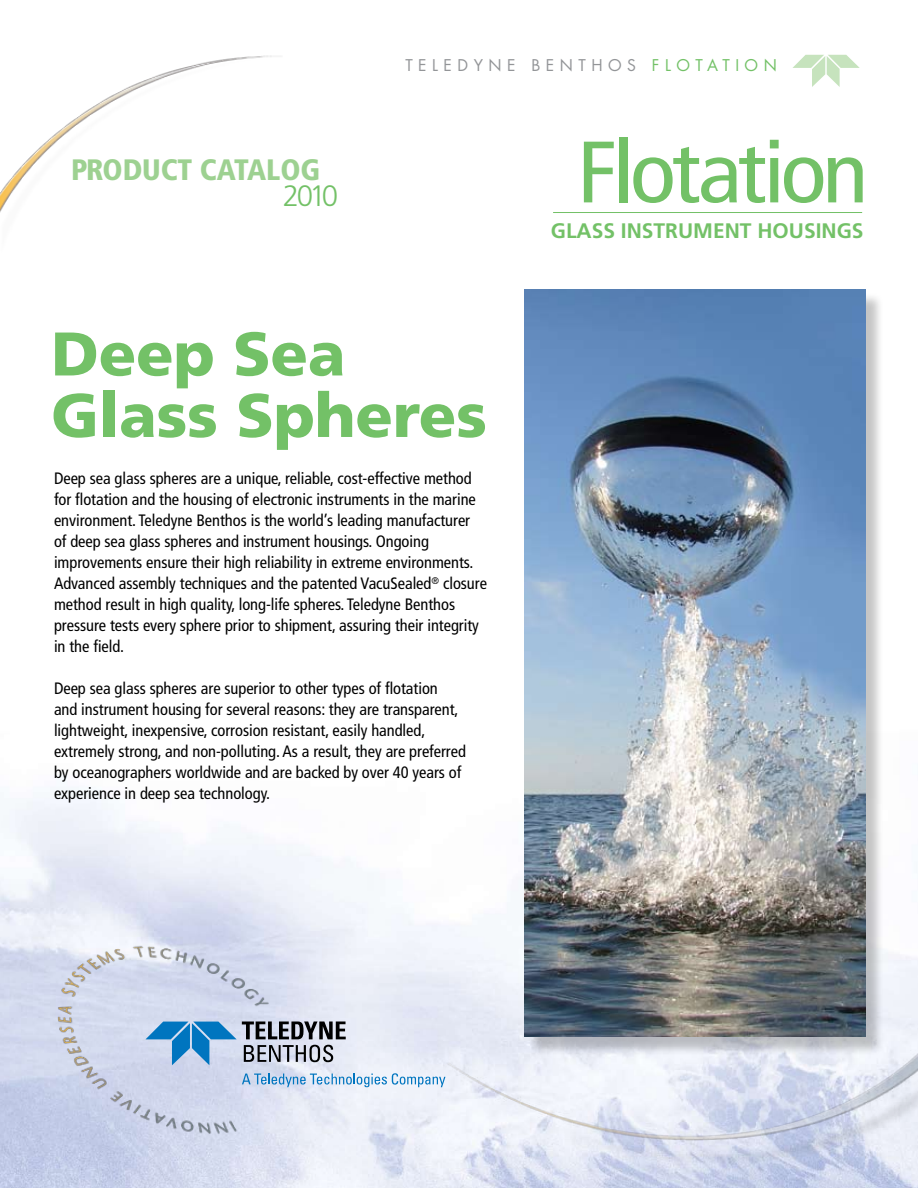
<style>
.page{position:relative;width:918px;height:1188px;background:#fff}
.page>*{position:absolute;margin:0;border:0;box-sizing:border-box;transform-origin:0 0}
.t1{font:condensed 87px "Frutiger LT Std";letter-spacing:-.045em;color:#73c167;scale:1.1 1}
.t2{font:900 61.5px/61.5px "Frutiger LT Std";letter-spacing:-.005em;color:#73c167}
.t3{font:900 condensed 29.55px "Frutiger LT Std";letter-spacing:-.005em;color:#9dd191}
.t4{font:300 29.55px "Frutiger LT Std";color:#73c167}
.t5{font:700 21px "Frutiger LT Std";color:#73c167}
.t6{font:condensed 16.5px/21px "Frutiger LT Std";letter-spacing:-.005em;color:#000}
.t7{font:15.75px "Futura Std";letter-spacing:.35em;color:#939598}
.s1{color:#73c167}
</style>
<div class="page">
<img style="left:0;top:533px;width:918px;height:655px">
<img style="left:54px;top:934px;width:223px;height:206px">
<img style="left:427px;top:1024px;width:491px;height:142px">
<svg style="left:145px;top:1022px;width:201px;height:43px;background:#87a3bd"></svg>
<svg style="left:242px;top:1073px;width:203px;height:14px"></svg>
<hr style="left:553px;top:212px;width:309px;height:1px;background:#73c167">
<img style="left:0;top:55px;width:272px;height:157px">
<svg style="left:793px;top:55px;width:67px;height:32px"></svg>
<div style="left:527px;top:292px;width:358px;height:764px;background:#000;opacity:.23"></div>
<img style="left:525px;top:290px;width:341px;height:747px">
<h3 class="t3" style="left:71px;top:152px;width:251px">PRODUCT CATALOG</h3>
<h3 class="t4" style="left:283px;top:180px;width:57px">2010</h3>
<p class="t7" style="left:405px;top:55px;width:373px">TELEDYNE BENTHOS <span class="s1">FLOTATION</span></p>
<h1 class="t1" style="left:577px;top:122px;width:267px">Flotation</h1>
<p class="t5" style="left:551px;top:219px;width:314px">GLASS INSTRUMENT HOUSINGS</p>
<h2 class="t2" style="left:51px;top:323px;width:437px">Deep Sea<br>Glass Spheres</h2>
<p class="t6" style="left:54px;top:468px;width:435px">Deep sea glass spheres are a unique, reliable, cost-effective method for flotation and the housing of electronic instruments in the marine environment. Teledyne Benthos is the world’s leading manufacturer<br>of deep sea glass spheres and instrument housings. Ongoing improvements ensure their high reliability in extreme environments.<br>Advanced assembly techniques and the patented VacuSealed<sup>®</sup> closure method result in high quality, long-life spheres. Teledyne Benthos pressure tests every sphere prior to shipment, assuring their integrity in the field.</p>
<p class="t6" style="left:54px;top:678px;width:413px">Deep sea glass spheres are superior to other types of flotation<br>and instrument housing for several reasons: they are transparent, lightweight, inexpensive, corrosion resistant, easily handled, extremely strong, and non-polluting. As a result, they are preferred by oceanographers worldwide and are backed by over 40 years of experience in deep sea technology.</p>
</div>
